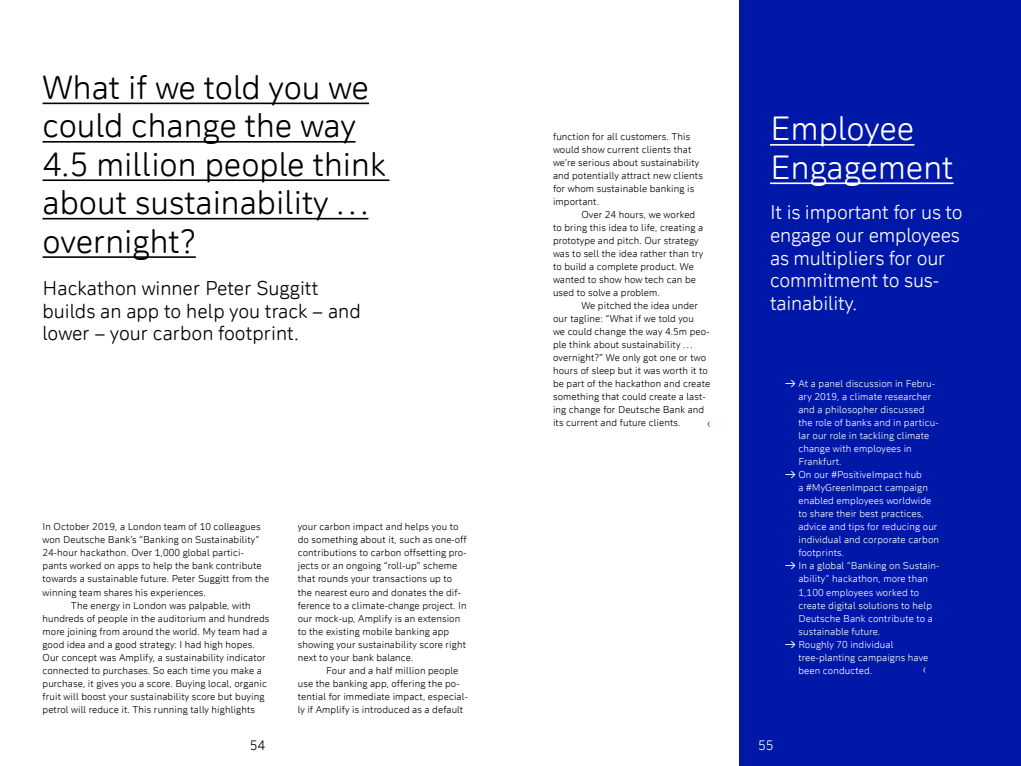
<style>
.page{position:relative;width:1021px;height:766px;background:#fff}
.page>*{position:absolute;margin:0;border:0;box-sizing:border-box;transform-origin:0 0}
.t1{font:32px/38.4px "Deutsche Bank Display";color:#000}
.t2{font:32px/38.4px "Deutsche Bank Display";color:#fff}
.t3{font:19px/22.8px "Deutsche Bank Display";letter-spacing:-.01em;color:#fff}
.t4{font:19px/22.8px "Deutsche Bank Display";color:#000}
.t5{font:13px "Deutsche Bank Display";color:#000}
.t6{font:13px "Deutsche Bank Display";color:#fff}
.t7{font:9.5px/13px "Deutsche Bank Display";letter-spacing:.01em;color:#000}
.t8{font:9.5px/13px "Deutsche Bank Display";letter-spacing:.01em;color:#fff}
.s1{font-size:14px}
</style>
<div class="page">
<hr style="left:43px;top:102px;width:326px;height:2px;background:#000">
<hr style="left:43px;top:141px;width:312px;height:1px;background:#000">
<hr style="left:43px;top:179px;width:346px;height:2px;background:#000">
<hr style="left:43px;top:218px;width:325px;height:1px;background:#000">
<hr style="left:43px;top:256px;width:153px;height:2px;background:#000">
<div style="left:739px;top:0;width:281px;height:765px;background:#0018a8"></div>
<hr style="left:770px;top:144px;width:144px;height:2px;background:#fff">
<hr style="left:770px;top:182px;width:183px;height:2px;background:#fff">
<p class="t1" style="left:43px;top:68px;width:345px">What if we told you we could change the way<br>4.5 million people think about sustainability … overnight?</p>
<p class="t4" style="left:43px;top:276px;width:320px">Hackathon winner Peter Suggitt builds an app to help you track – and lower – your carbon footprint.</p>
<p class="t7" style="left:43px;top:520px;width:228px">In October 2019, a London team of 10 colleagues won Deutsche Bank’s “Banking on Sustainability” 24-hour hackathon. Over 1,000 global partici&shy;pants worked on apps to help the bank contribute towards a sustainable future. Peter Suggitt from the winning team shares his experiences.</p>
<p class="t7" style="left:43px;top:598px;width:228px;text-indent:28px">The energy in London was palpable, with hundreds of people in the auditorium and hundreds more joining from around the world. My team had a good idea and a good strategy: I had high hopes.</p>
<p class="t7" style="left:43px;top:650px;width:226px">Our concept was Amplify, a sustainability indicator connected to purchases. So each time you make a purchase, it gives you a score. Buying local, organic fruit will boost your sustainability score but buying petrol will reduce it. This running tally highlights</p>
<h3 class="t5" style="left:250px;top:737px;width:17px">54</h3>
<p class="t7" style="left:298px;top:520px;width:170px">your carbon impact and helps you to do something about it, such as one-off contributions to carbon offsetting pro&shy;jects or an ongoing “roll-up” scheme that rounds your transactions up to the nearest euro and donates the dif&shy;ference to a climate-change project. In our mock-up, Amplify is an extension to the existing mobile banking app showing your sustainability score right next to your bank balance.</p>
<p class="t7" style="left:298px;top:663px;width:172px;text-indent:28px">Four and a half million people use the banking app, offering the po&shy;tential for immediate impact, especial&shy;ly if Amplify is introduced as a default</p>
<p class="t7" style="left:553px;top:130px;width:151px">function for all customers. This would show current clients that we’re serious about sustainability and potentially attract new clients for whom sustainable banking is important.</p>
<p class="t7" style="left:553px;top:208px;width:152px;text-indent:28px">Over 24 hours, we worked to bring this idea to life, creating a prototype and pitch. Our strategy was to sell the idea rather than try to build a complete product. We wanted to show how tech can be used to solve a problem.</p>
<p class="t7" style="left:553px;top:299px;width:159px;text-indent:28px">We pitched the idea under our tagline: “What if we told you<br>we could change the way 4.5m peo&shy;ple think about sustainability … overnight?” We only got one or two hours of sleep but it was worth it to be part of the hackathon and create something that could create a last&shy;ing change for Deutsche Bank and its current and future clients.</p>
<p class="t2" style="left:770px;top:109px;width:185px">Employee<br>Engagement</p>
<p class="t3" style="left:770px;top:200px;width:194px">It is important for us to engage our employees as multipliers for our commitment to sus&shy;tainability.</p>
<p class="t8" style="left:798px;top:377px;width:142px;text-indent:-13px"><span class="s1">→</span> At a panel discussion in Febru&shy;ary 2019, a climate researcher and a philosopher discussed the role of banks and in particu&shy;lar our role in tackling climate change with employees in<br>Frankfurt.</p>
<p class="t8" style="left:798px;top:468px;width:142px;text-indent:-13px"><span class="s1">→</span> On our #PositiveImpact hub<br>a #MyGreenImpact campaign enabled employees worldwide to share their best practices, advice and tips for reducing our individual and corporate carbon footprints.</p>
<p class="t8" style="left:798px;top:559px;width:142px;text-indent:-13px"><span class="s1">→</span> In a global “Banking on Sustain&shy;ability” hackathon, more than<br>1,100 employees worked to create digital solutions to help<br>Deutsche Bank contribute to a sustainable future.</p>
<p class="t8" style="left:798px;top:637px;width:132px;text-indent:-13px"><span class="s1">→</span> Roughly 70 individual tree-planting campaigns have been conducted.</p>
<p class="t6" style="left:758px;top:737px;width:17px">55</p>
</div>
